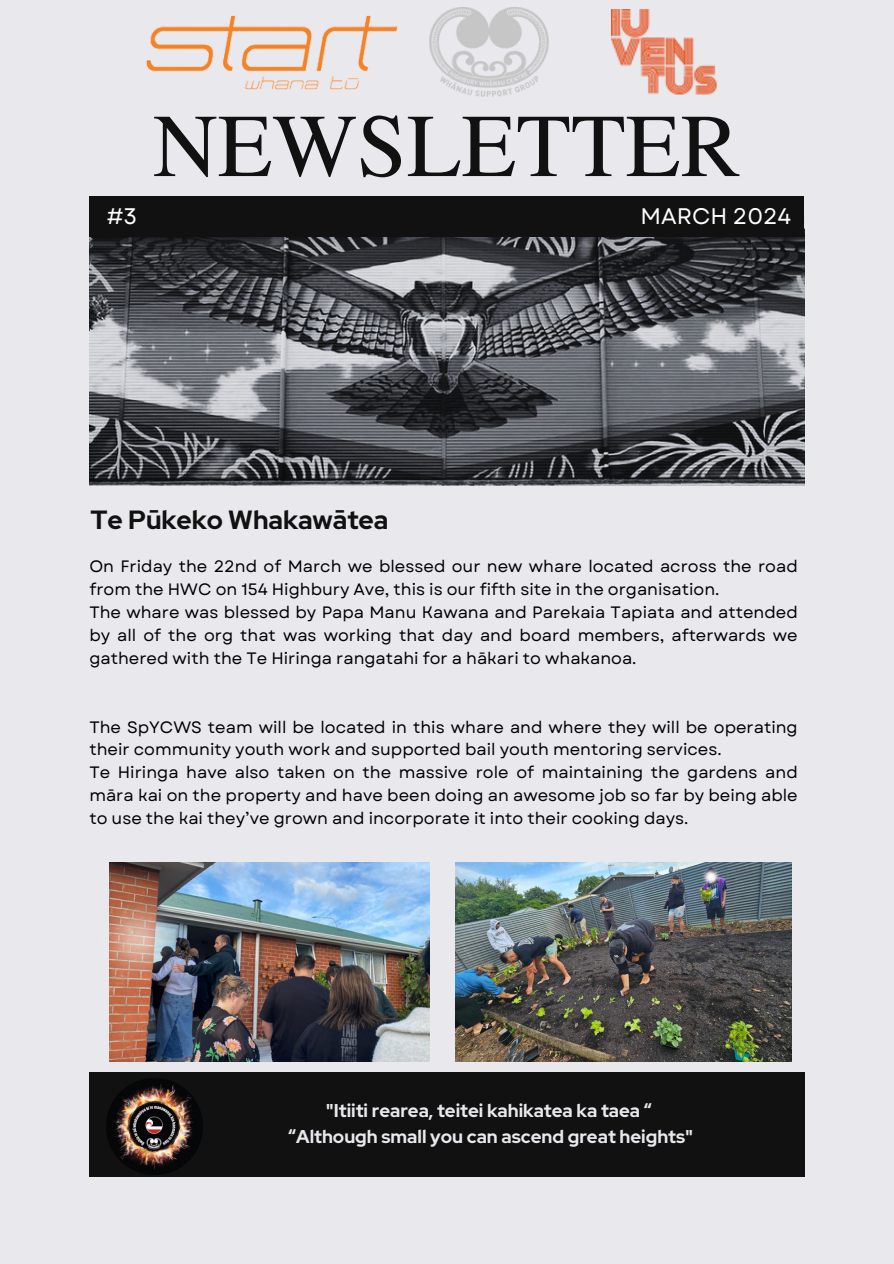
<style>
.page{position:relative;width:894px;height:1264px;background:#fff}
.page>*{position:absolute;margin:0;border:0;box-sizing:border-box;transform-origin:0 0}
.t1{font:89.55px "Te X Gyre Termes";color:#111}
.t2{font:700 26.25px "Red Hat Display";color:#111}
.t3{font:22.5px "Garet";color:#fff}
.t4{font:700 18.45px/25.3px "Red Hat Display";color:#e8e8ed;text-align:center}
.t5{font:16.5px/23px "Garet";color:#000}
</style>
<div class="page">
<div style="left:0;top:0;width:893px;height:1263px;background:#e8e8ed"></div>
<img style="left:89px;top:237px;width:715px;height:249px">
<img style="left:110px;top:862px;width:319px;height:199px">
<div style="left:89px;top:196px;width:715px;height:41px;background:#111"></div>
<div style="left:89px;top:1071px;width:715px;height:105px;background:#111"></div>
<img style="left:430px;top:8px;width:118px;height:89px">
<img style="left:146px;top:16px;width:251px;height:74px">
<img style="left:611px;top:10px;width:106px;height:85px">
<img style="left:107px;top:1079px;width:95px;height:95px">
<img style="left:455px;top:862px;width:336px;height:199px">
<img style="left:109px;top:889px;width:80px;height:100px">
<img style="left:701px;top:867px;width:19px;height:19px">
<p class="t1" style="left:153px;top:81px;width:588px">NEWSLETTER</p>
<p class="t3" style="left:107px;top:199px;width:32px">#3</p>
<p class="t3" style="left:640px;top:199px;width:152px">MARCH 2024</p>
<p class="t2" style="left:90px;top:502px;width:299px">Te Pūkeko Whakawātea</p>
<p class="t5" style="left:89px;top:555px;width:709px">On Friday the 22nd of March we blessed our new whare located across the road from the HWC on 154 Highbury Ave, this is our fifth site in the organisation.</p>
<p class="t5" style="left:89px;top:601px;width:709px;text-align:justify">The whare was blessed by Papa Manu Kawana and Parekaia Tapiata and attended by all of the org that was working that day and board members, afterwards we gathered with the Te Hiringa rangatahi for a hākari to whakanoa.</p>
<p class="t5" style="left:89px;top:715px;width:709px">The SpYCWS team will be located in this whare and where they will be operating their community youth work and supported bail youth mentoring services.</p>
<p class="t5" style="left:89px;top:761px;width:709px;text-align:justify">Te Hiringa have also taken on the massive role of maintaining the gardens and māra kai on the property and have been doing an awesome job so far by being able to use the kai they’ve grown and incorporate it into their cooking days.</p>
<h5 class="t4" style="left:288px;top:1097px;width:406px">"Itiiti rearea, teitei kahikatea ka taea “ “Although small you can ascend great heights"</h5>
</div>
